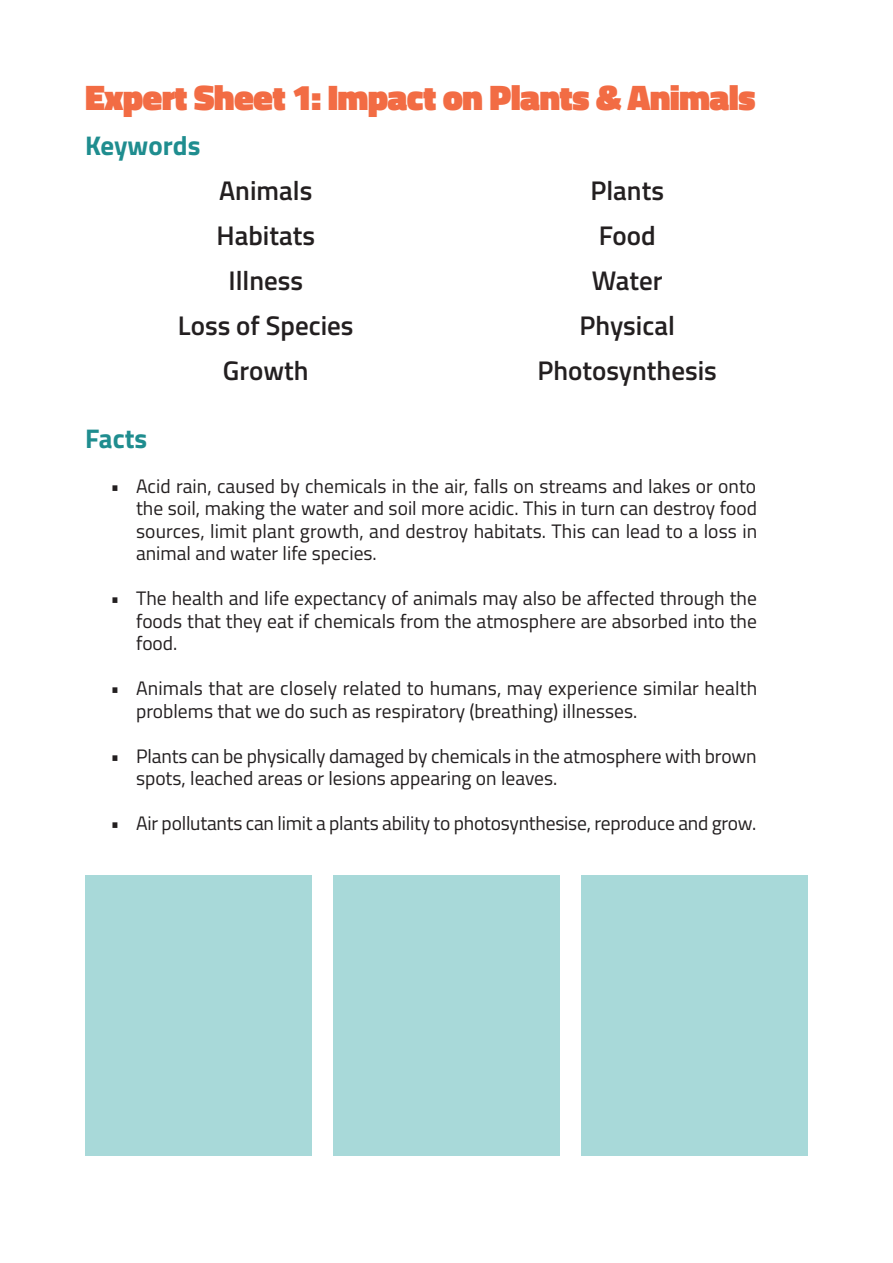
<style>
.page{position:relative;width:893px;height:1263px;background:#fff}
.page>*{position:absolute;margin:0;border:0;box-sizing:border-box;transform-origin:0 0}
.Chapter_Heading{font:900 36px "Titillium";letter-spacing:-.02em;color:#f26c44}
.Spaced_List{font:600 27px "Titillium";color:#231f20}
.Headline{font:700 27px "Titillium";color:#1f8d8f}
.t1{font:19.5px/22.5px "Titillium";color:#231f20;text-align:justify}
</style>
<div class="page">
<div style="left:85px;top:875px;width:227px;height:280px;background:#a8d9d9"></div>
<div style="left:333px;top:875px;width:227px;height:280px;background:#a8d9d9"></div>
<div style="left:581px;top:875px;width:227px;height:280px;background:#a8d9d9"></div>
<p class="Chapter_Heading" style="left:85px;top:71px;width:672px">Expert Sheet 1: Impact on Plants &amp; Animals</p>
<p class="Headline" style="left:85px;top:125px;width:117px">Keywords</p>
<p class="Spaced_List" style="left:219px;top:170px;width:95px">Animals</p>
<p class="Spaced_List" style="left:216px;top:215px;width:100px">Habitats</p>
<p class="Spaced_List" style="left:228px;top:260px;width:76px">Illness</p>
<p class="Spaced_List" style="left:178px;top:305px;width:177px">Loss of Species</p>
<p class="Spaced_List" style="left:223px;top:350px;width:87px">Growth</p>
<p class="Spaced_List" style="left:590px;top:170px;width:75px">Plants</p>
<p class="Spaced_List" style="left:599px;top:215px;width:59px">Food</p>
<p class="Spaced_List" style="left:592px;top:260px;width:73px">Water</p>
<p class="Spaced_List" style="left:580px;top:305px;width:97px">Physical</p>
<p class="Spaced_List" style="left:537px;top:350px;width:181px">Photosynthesis</p>
<p class="Headline" style="left:85px;top:417px;width:64px">Facts</p>
<p class="t1" style="left:136px;top:473px;width:623px;text-indent:-26px">• Acid rain, caused by chemicals in the air, falls on streams and lakes or onto the soil, making the water and soil more acidic. This in turn can destroy food sources, limit plant growth, and destroy habitats. This can lead to a loss in animal and water life species.</p>
<p class="t1" style="left:136px;top:586px;width:622px;text-indent:-26px">• The health and life expectancy of animals may also be affected through the foods that they eat if chemicals from the atmosphere are absorbed into the food.</p>
<p class="t1" style="left:136px;top:676px;width:623px;text-indent:-26px">• Animals that are closely related to humans, may experience similar health problems that we do such as respiratory (breathing) illnesses.</p>
<p class="t1" style="left:136px;top:743px;width:622px;text-indent:-26px">• Plants can be physically damaged by chemicals in the atmosphere with brown spots, leached areas or lesions appearing on leaves.</p>
<p class="t1" style="left:111px;top:811px;width:647px">• Air pollutants can limit a plants ability to photosynthesise, reproduce and grow.</p>
</div>
